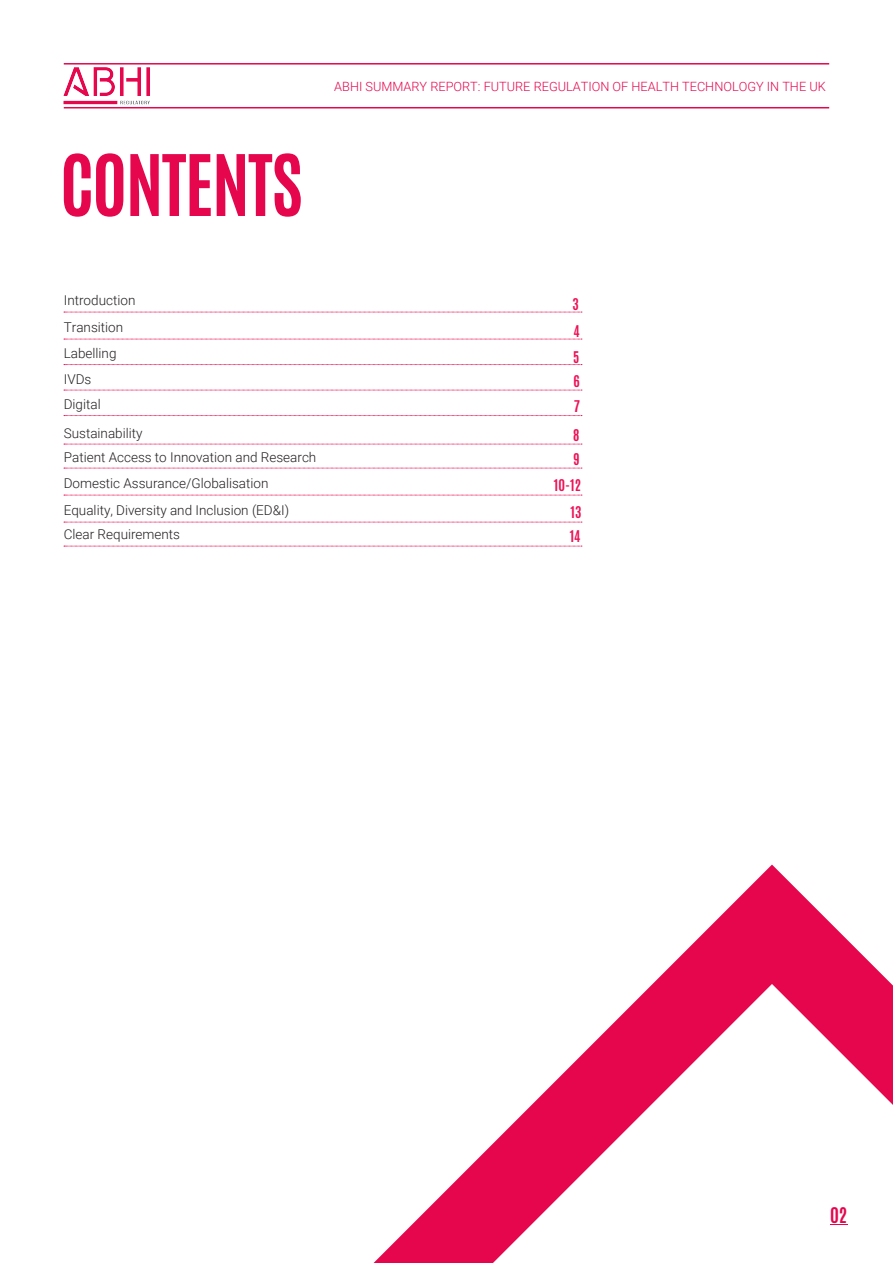
<style>
.page{position:relative;width:893px;height:1263px;background:#fff}
.page>*{position:absolute;margin:0;border:0;box-sizing:border-box;transform-origin:0 0}
.t1{font:700 72px "Antonio";letter-spacing:-.02em;color:#e5064e}
.t2{font:700 18px "Antonio";color:#e5064e}
.t3{font:300 13.5px "Roboto";color:#231f20}
.t4{font:700 13.5px "Antonio";letter-spacing:.01em;color:#ed1156}
.t5{font:300 12.75px "Roboto";color:#e5064e}
</style>
<div class="page">
<hr style="left:64px;top:63px;width:765px;height:2px;background:#e5064e">
<hr style="left:64px;top:107px;width:765px;height:1px;background:#e5064e">
<svg style="left:64px;top:468px;width:518px;height:1px"></svg>
<svg style="left:64px;top:312px;width:518px;height:1px"></svg>
<svg style="left:64px;top:339px;width:518px;height:1px"></svg>
<svg style="left:64px;top:364px;width:518px;height:1px"></svg>
<svg style="left:64px;top:390px;width:518px;height:1px"></svg>
<svg style="left:64px;top:415px;width:518px;height:1px"></svg>
<svg style="left:64px;top:444px;width:518px;height:1px"></svg>
<svg style="left:64px;top:495px;width:518px;height:1px"></svg>
<svg style="left:64px;top:522px;width:518px;height:1px"></svg>
<svg style="left:373px;top:864px;width:520px;height:399px"></svg>
<svg style="left:64px;top:546px;width:518px;height:1px"></svg>
<img style="left:63px;top:63px;width:92px;height:46px">
<h1 class="t1" style="left:60px;top:131px;width:245px">CONTENTS</h1>
<p class="t3" style="left:64px;top:291px;width:73px">Introduction</p>
<p class="t5" style="left:334px;top:78px;width:493px">ABHI SUMMARY REPORT: FUTURE REGULATION OF HEALTH TECHNOLOGY IN THE UK</p>
<p class="t4" style="left:572px;top:294px;width:8px">3</p>
<p class="t3" style="left:64px;top:318px;width:61px">Transition</p>
<p class="t4" style="left:574px;top:321px;width:8px">4</p>
<p class="t3" style="left:64px;top:344px;width:54px">Labelling</p>
<p class="t4" style="left:573px;top:347px;width:8px">5</p>
<p class="t3" style="left:64px;top:369px;width:29px">IVDs</p>
<p class="t4" style="left:573px;top:371px;width:8px">6</p>
<p class="t3" style="left:64px;top:395px;width:38px">Digital</p>
<p class="t4" style="left:574px;top:396px;width:8px">7</p>
<p class="t3" style="left:64px;top:424px;width:80px">Sustainability</p>
<p class="t4" style="left:573px;top:425px;width:8px">8</p>
<p class="t3" style="left:64px;top:448px;width:254px">Patient Access to Innovation and Research</p>
<p class="t4" style="left:573px;top:449px;width:8px">9</p>
<p class="t3" style="left:64px;top:473px;width:206px">Domestic Assurance/Globalisation</p>
<p class="t4" style="left:554px;top:475px;width:28px">10-12</p>
<p class="t3" style="left:64px;top:500px;width:227px">Equality, Diversity and Inclusion (ED&amp;I)</p>
<p class="t4" style="left:570px;top:502px;width:12px">13</p>
<p class="t3" style="left:64px;top:524px;width:118px">Clear Requirements</p>
<p class="t4" style="left:570px;top:526px;width:12px">14</p>
<h2 class="t2" style="left:830px;top:1201px;width:19px">02</h2>
</div>
